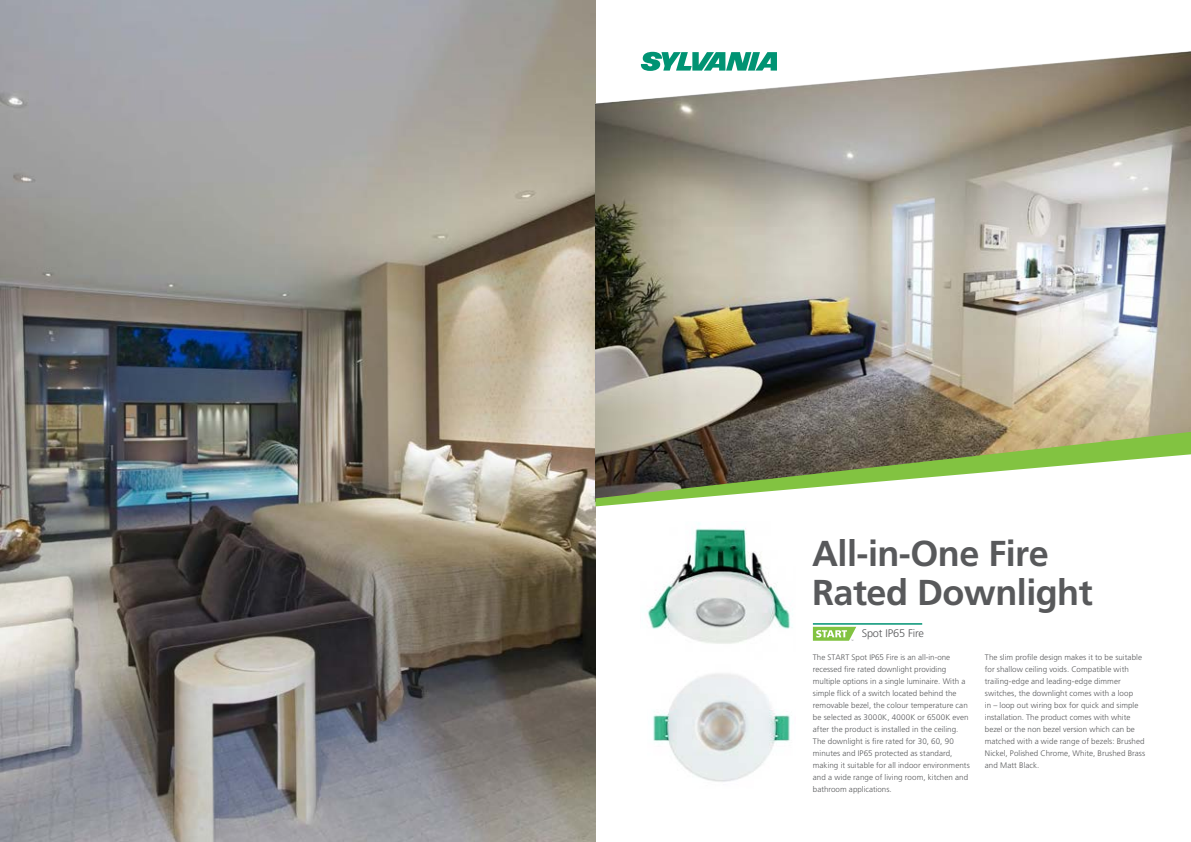
<style>
.page{position:relative;width:1191px;height:842px;background:#fff}
.page>*{position:absolute;margin:0;border:0;box-sizing:border-box;transform-origin:0 0}
.t1{font:700 36px/39px "Frutiger LT Std";letter-spacing:-.015em;color:#58595b}
.t2{font:300 11px "Frutiger LT Std";letter-spacing:-.015em;color:#58595b}
.t3{font:300 8px/12px "Frutiger LT Std";color:#58595b}
</style>
<div class="page">
<img style="left:0;top:0;width:595px;height:842px">
<img style="left:595px;top:51px;width:596px;height:381px">
<svg style="left:641px;top:52px;width:136px;height:19px"></svg>
<hr style="left:813px;top:623px;width:109px;height:2px;background:#009373">
<svg style="left:813px;top:627px;width:43px;height:14px"></svg>
<img style="left:647px;top:523px;width:146px;height:121px">
<img style="left:652px;top:673px;width:138px;height:109px">
<svg style="left:595px;top:432px;width:596px;height:74px"></svg>
<h1 class="t1" style="left:812px;top:534px;width:282px">All-in-One Fire<br>Rated Downlight</h1>
<h2 class="t2" style="left:861px;top:627px;width:64px">Spot IP65 Fire</h2>
<p class="t3" style="left:813px;top:651px;width:158px">The START Spot IP65 Fire is an all-in-one recessed fire rated downlight providing multiple options in a single luminaire. With a simple flick of a switch located behind the removable bezel, the colour temperature can be selected as 3000K, 4000K or 6500K even after the product is installed in the ceiling.<br>The downlight is fire rated for 30, 60, 90 minutes and IP65 protected as standard, making it suitable for all indoor environments and a wide range of living room, kitchen and bathroom applications.</p>
<p class="t3" style="left:985px;top:651px;width:162px">The slim profile design makes it to be suitable for shallow ceiling voids. Compatible with trailing-edge and leading-edge dimmer switches, the downlight comes with a loop<br>in – loop out wiring box for quick and simple installation. The product comes with white bezel or the non bezel version which can be matched with a wide range of bezels: Brushed Nickel, Polished Chrome, White, Brushed Brass and Matt Black.</p>
</div>
